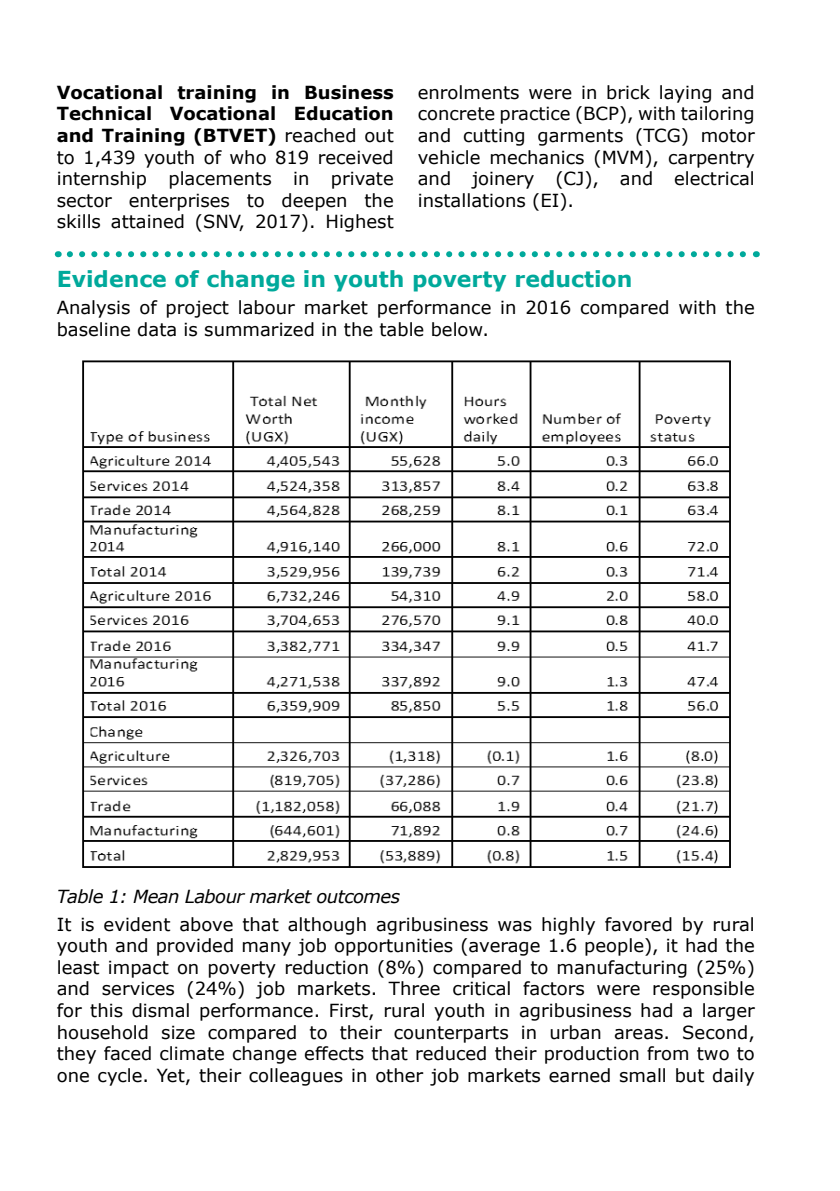
<style>
.page{position:relative;width:840px;height:1191px;background:#fff}
.page>*{position:absolute;margin:0;border:0;box-sizing:border-box;transform-origin:0 0}
.t1{font:700 22px "Verdana";color:#00a99b}
.Body{font:18px/21.6px "Verdana";color:#000;text-align:justify}
.Body-2{font:italic 18px "Verdana";letter-spacing:-.03em;color:#000}
.s1{font-weight:700}
</style>
<div class="page">
<svg style="left:70px;top:251px;width:676px;height:6px"></svg>
<img style="left:82px;top:360px;width:649px;height:508px">
<p class="Body" style="left:57px;top:81px;width:338px"><span class="s1">Vocational training in Business Technical Vocational Education and Training (BTVET)</span> reached out to 1,439 youth of who 819 received internship placements in private sector enterprises to deepen the skills attained (SNV, 2017). Highest</p>
<p class="Body" style="left:417px;top:81px;width:338px">enrolments were in brick laying and concrete practice (BCP), with tailoring and cutting garments (TCG) motor vehicle mechanics (MVM), carpentry and joinery (CJ), and electrical installations (EI).</p>
<p class="t1" style="left:57px;top:263px;width:577px">Evidence of change in youth poverty reduction</p>
<p class="Body" style="left:57px;top:297px;width:699px">Analysis of project labour market performance in 2016 compared with the baseline data is summarized in the table below.</p>
<p class="Body-2" style="left:57px;top:884px;width:345px">Table 1: Mean Labour market outcomes</p>
<p class="Body" style="left:57px;top:913px;width:699px">It is evident above that although agribusiness was highly favored by rural youth and provided many job opportunities (average 1.6 people), it had the least impact on poverty reduction (8%) compared to manufacturing (25%) and services (24%) job markets. Three critical factors were responsible for this dismal performance. First, rural youth in agribusiness had a larger household size compared to their counterparts in urban areas. Second, they faced climate change effects that reduced their production from two to one cycle. Yet, their colleagues in other job markets earned small but daily</p>
</div>
